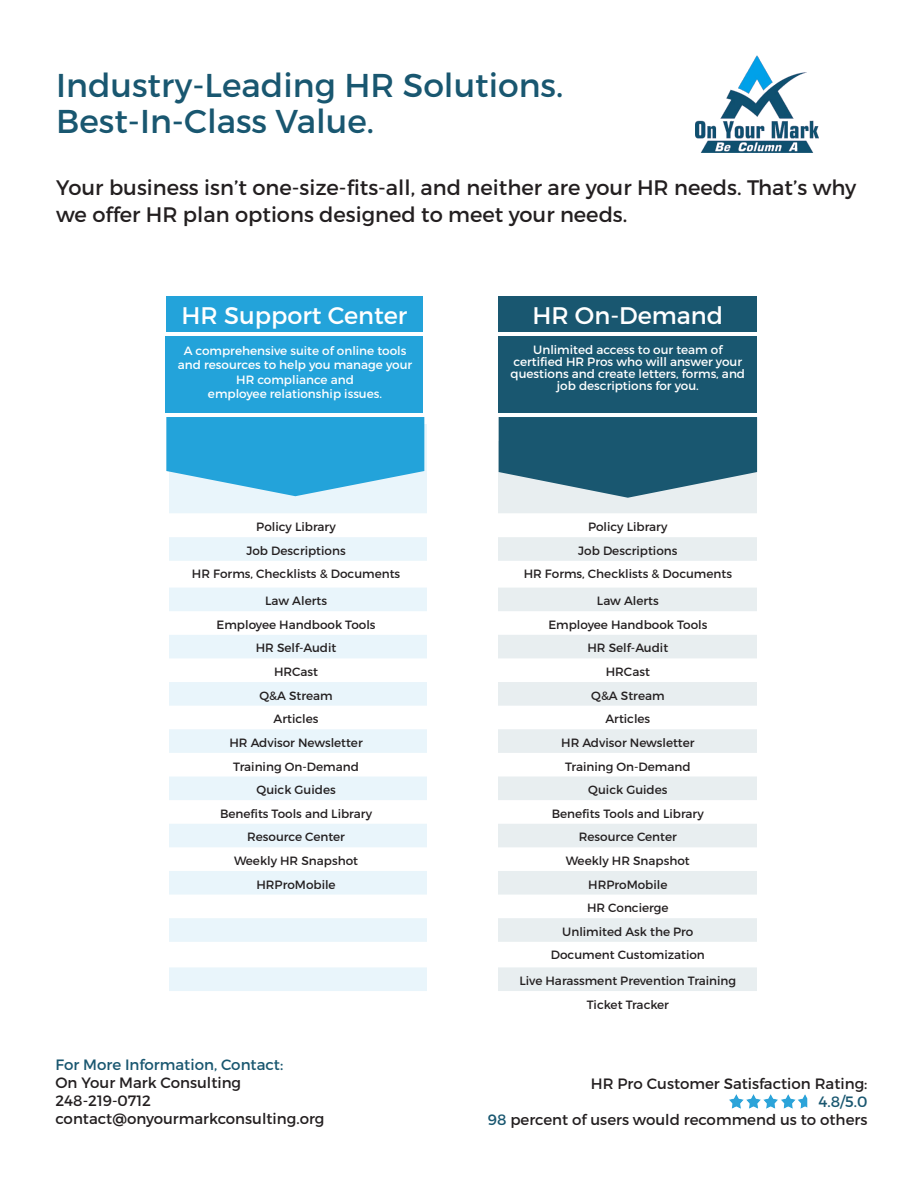
<style>
.page{position:relative;width:918px;height:1188px;background:#fff}
.page>*{position:absolute;margin:0;border:0;box-sizing:border-box;transform-origin:0 0}
.t1{font:33px "Montserrat";color:#195770}
.t2{font:24px "Montserrat";color:#fff}
.t3{font:21px/27px "Montserrat";color:#231f20}
.t4{font:15px "Montserrat";color:#231f20}
.t5{font:15px "Montserrat";color:#195770}
.t6{font:12px "Montserrat";color:#231f20}
.t7{font:12px/14.4px "Montserrat";color:#fff;text-align:center}
.s1{color:#195770}
</style>
<div class="page">
<div style="left:169px;top:424px;width:257px;height:579px;background:#e9f5fb"></div>
<svg style="left:169px;top:513px;width:258px;height:490px;fill:#fcfdfe"></svg>
<svg style="left:166px;top:417px;width:258px;height:79px"></svg>
<div style="left:499px;top:417px;width:258px;height:24px;background:#195770"></div>
<img style="left:729px;top:1094px;width:79px;height:15px">
<div style="left:166px;top:297px;width:257px;height:35px;background:#23a3da"></div>
<div style="left:499px;top:297px;width:258px;height:35px;background:#195770"></div>
<div style="left:166px;top:336px;width:257px;height:77px;background:#23a3da"></div>
<div style="left:499px;top:336px;width:258px;height:77px;background:#195770"></div>
<svg style="left:499px;top:441px;width:258px;height:72px;background:#6991a1"></svg>
<svg style="left:498px;top:537px;width:259px;height:454px;fill:#e9eef0"></svg>
<img style="left:696px;top:56px;width:122px;height:97px">
<p class="t1" style="left:56px;top:65px;width:509px">Industry-Leading HR Solutions.</p>
<p class="t1" style="left:56px;top:101px;width:319px">Best-In-Class Value.</p>
<p class="t3" style="left:56px;top:174px;width:802px">Your business isn’t one-size-fits-all, and neither are your HR needs. That’s why we offer HR plan options designed to meet your needs.</p>
<p class="t2" style="left:182px;top:301px;width:227px">HR Support Center</p>
<p class="t2" style="left:532px;top:301px;width:192px">HR On-Demand</p>
<p class="t7" style="left:178px;top:343px;width:236px">A comprehensive suite of online tools and resources to help you manage your<br>HR compliance and</p>
<p class="t7" style="left:208px;top:387px;width:176px">employee relationship issues.</p>
<p class="t7" style="left:533px;top:343px;width:191px">Unlimited access to our team of</p>
<p class="t7" style="left:511px;top:356px;width:236px;line-height:12px">certified HR Pros who will answer your questions and create letters, forms, and job descriptions for you.</p>
<p class="t6" style="left:256px;top:519px;width:81px">Policy Library</p>
<p class="t6" style="left:247px;top:543px;width:101px">Job Descriptions</p>
<p class="t6" style="left:192px;top:567px;width:210px">HR Forms, Checklists &amp; Documents</p>
<p class="t6" style="left:265px;top:594px;width:63px">Law Alerts</p>
<p class="t6" style="left:217px;top:617px;width:161px">Employee Handbook Tools</p>
<p class="t6" style="left:256px;top:641px;width:82px">HR Self-Audit</p>
<p class="t6" style="left:274px;top:664px;width:46px">HRCast</p>
<p class="t6" style="left:259px;top:688px;width:75px">Q&amp;A Stream</p>
<p class="t6" style="left:274px;top:712px;width:46px">Articles</p>
<p class="t6" style="left:229px;top:735px;width:135px">HR Advisor Newsletter</p>
<p class="t6" style="left:233px;top:759px;width:127px">Training On-Demand</p>
<p class="t6" style="left:256px;top:783px;width:81px">Quick Guides</p>
<p class="t6" style="left:220px;top:806px;width:154px">Benefits Tools and Library</p>
<p class="t6" style="left:247px;top:830px;width:99px">Resource Center</p>
<p class="t6" style="left:234px;top:853px;width:125px">Weekly HR Snapshot</p>
<p class="t6" style="left:256px;top:877px;width:81px">HRProMobile</p>
<p class="t5" style="left:56px;top:1055px;width:229px">For More Information, Contact:</p>
<p class="t4" style="left:56px;top:1073px;width:187px">On Your Mark Consulting</p>
<p class="t4" style="left:56px;top:1091px;width:97px">248-219-0712</p>
<p class="t4" style="left:56px;top:1109px;width:271px">contact@onyourmarkconsulting.org</p>
<p class="t6" style="left:588px;top:519px;width:81px">Policy Library</p>
<p class="t6" style="left:578px;top:543px;width:101px">Job Descriptions</p>
<p class="t6" style="left:524px;top:567px;width:210px">HR Forms, Checklists &amp; Documents</p>
<p class="t6" style="left:597px;top:594px;width:63px">Law Alerts</p>
<p class="t6" style="left:548px;top:617px;width:161px">Employee Handbook Tools</p>
<p class="t6" style="left:588px;top:641px;width:82px">HR Self-Audit</p>
<p class="t6" style="left:606px;top:664px;width:46px">HRCast</p>
<p class="t6" style="left:591px;top:688px;width:75px">Q&amp;A Stream</p>
<p class="t6" style="left:605px;top:712px;width:46px">Articles</p>
<p class="t6" style="left:561px;top:735px;width:135px">HR Advisor Newsletter</p>
<p class="t6" style="left:565px;top:759px;width:127px">Training On-Demand</p>
<p class="t6" style="left:588px;top:783px;width:81px">Quick Guides</p>
<p class="t6" style="left:552px;top:806px;width:154px">Benefits Tools and Library</p>
<p class="t6" style="left:579px;top:830px;width:99px">Resource Center</p>
<p class="t6" style="left:566px;top:853px;width:125px">Weekly HR Snapshot</p>
<p class="t6" style="left:588px;top:877px;width:81px">HRProMobile</p>
<p class="t6" style="left:587px;top:901px;width:83px">HR Concierge</p>
<p class="t6" style="left:562px;top:924px;width:133px">Unlimited Ask the Pro</p>
<p class="t6" style="left:551px;top:948px;width:156px">Document Customization</p>
<p class="t6" style="left:519px;top:973px;width:218px">Live Harassment Prevention Training</p>
<p class="t6" style="left:587px;top:997px;width:84px">Ticket Tracker</p>
<p class="t4" style="left:591px;top:1074px;width:278px">HR Pro Customer Satisfaction Rating:</p>
<p class="t5" style="left:819px;top:1092px;width:50px">4.8/5.0</p>
<p class="t4" style="left:488px;top:1110px;width:381px"><span class="s1">98</span> percent of users would recommend us to others</p>
</div>
